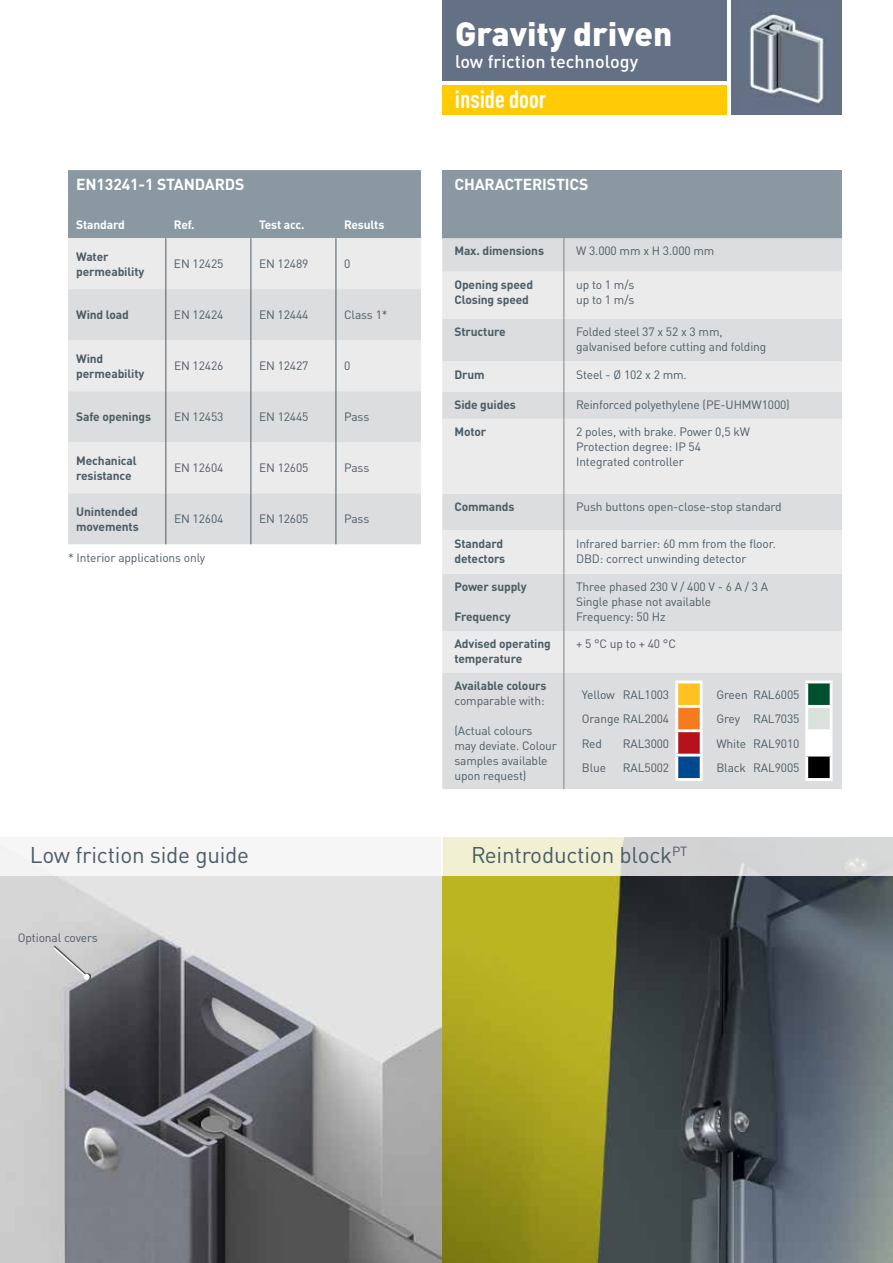
<style>
.page{position:relative;width:893px;height:1263px;background:#fff}
.page>*{position:absolute;margin:0;border:0;box-sizing:border-box;transform-origin:0 0}
.t1{font:900 33.3px "DINOT";color:#fff}
.t2{font:700 condensed 24.75px "DINOT";color:#fff}
.t3{font:22.5px "DINOT";letter-spacing:-.01em;color:#4c5c65}
.t4{font:500 18px "DINOT";color:#fff}
.t5{font:700 15.75px "DINOT";letter-spacing:-.01em;color:#fff}
.t6{font:12px/15px "DINOT";letter-spacing:-.01em;color:#4c5c65}
.t7{font:700 12px/15px "DINOT";letter-spacing:-.01em;color:#4c5c65}
.t8{font:700 12px "DINOT";letter-spacing:-.01em;color:#fff}
</style>
<div class="page">
<div style="left:442px;top:85px;width:285px;height:30px;background:#ffcb05"></div>
<div style="left:731px;top:0;width:111px;height:115px;background:#647185"></div>
<img style="left:749px;top:3px;width:77px;height:103px">
<div style="left:442px;top:0;width:285px;height:81px;background:#647185"></div>
<img style="left:0;top:876px;width:893px;height:387px">
<svg style="left:442px;top:838px;width:451px;height:38px;background:#dfdfd4"></svg>
<div style="left:0;top:838px;width:442px;height:38px;background:#f6f6f6"></div>
<hr style="left:0;top:838px;width:1px;height:38px;background:#fff">
<div style="left:68px;top:170px;width:353px;height:68px;background:#8998a1"></div>
<div style="left:68px;top:238px;width:353px;height:51px;background:#ebebec"></div>
<svg style="left:68px;top:289px;width:353px;height:255px;background:#e2e2e3"></svg>
<hr style="left:165px;top:238px;width:1px;height:51px;background:#4c5c65">
<hr style="left:250px;top:238px;width:1px;height:51px;background:#4c5c65">
<hr style="left:335px;top:238px;width:1px;height:51px;background:#4c5c65">
<hr style="left:165px;top:289px;width:1px;height:51px;background:#4c5c65">
<hr style="left:165px;top:340px;width:1px;height:51px;background:#4c5c65">
<hr style="left:165px;top:391px;width:1px;height:51px;background:#4c5c65">
<hr style="left:165px;top:442px;width:1px;height:51px;background:#4c5c65">
<hr style="left:165px;top:493px;width:1px;height:51px;background:#4c5c65">
<hr style="left:250px;top:289px;width:1px;height:51px;background:#4c5c65">
<hr style="left:250px;top:340px;width:1px;height:51px;background:#4c5c65">
<hr style="left:250px;top:391px;width:1px;height:51px;background:#4c5c65">
<hr style="left:250px;top:442px;width:1px;height:51px;background:#4c5c65">
<hr style="left:250px;top:493px;width:1px;height:51px;background:#4c5c65">
<hr style="left:335px;top:289px;width:1px;height:51px;background:#4c5c65">
<hr style="left:335px;top:340px;width:1px;height:51px;background:#4c5c65">
<hr style="left:335px;top:391px;width:1px;height:51px;background:#4c5c65">
<hr style="left:335px;top:442px;width:1px;height:51px;background:#4c5c65">
<hr style="left:335px;top:493px;width:1px;height:51px;background:#4c5c65">
<div style="left:442px;top:170px;width:400px;height:68px;background:#8998a1"></div>
<div style="left:442px;top:238px;width:400px;height:551px;background:#dcddde"></div>
<svg style="left:442px;top:272px;width:400px;height:400px;background:#e5e5e6"></svg>
<hr style="left:563px;top:238px;width:1px;height:34px;background:#808285">
<hr style="left:563px;top:272px;width:1px;height:47px;background:#808285">
<hr style="left:563px;top:319px;width:1px;height:42px;background:#808285">
<hr style="left:563px;top:361px;width:1px;height:31px;background:#808285">
<svg style="left:563px;top:392px;width:1px;height:27px"></svg>
<hr style="left:563px;top:419px;width:1px;height:75px;background:#808285">
<hr style="left:563px;top:494px;width:1px;height:36px;background:#808285">
<hr style="left:563px;top:530px;width:1px;height:44px;background:#808285">
<hr style="left:563px;top:574px;width:1px;height:57px;background:#808285">
<hr style="left:563px;top:631px;width:1px;height:41px;background:#808285">
<hr style="left:563px;top:672px;width:1px;height:117px;background:#808285">
<div style="left:677px;top:682px;width:24px;height:24px;background:#ffc222"></div>
<svg style="left:808px;top:683px;width:22px;height:22px"></svg>
<div style="left:677px;top:706px;width:24px;height:25px;background:#f47b20"></div>
<div style="left:807px;top:706px;width:24px;height:25px;background:#d9e2db"></div>
<svg style="left:678px;top:732px;width:22px;height:22px"></svg>
<div style="left:807px;top:731px;width:24px;height:24px;background:#fff"></div>
<div style="left:677px;top:755px;width:24px;height:24px;background:#004990"></div>
<div style="left:807px;top:755px;width:24px;height:24px;background:#000"></div>
<hr style="left:675px;top:683px;width:3px;height:22px;background:#fff">
<hr style="left:675px;top:680px;width:28px;height:3px;background:#fff">
<hr style="left:700px;top:683px;width:3px;height:22px;background:#fff">
<hr style="left:805px;top:683px;width:3px;height:22px;background:#fff">
<hr style="left:805px;top:680px;width:27px;height:3px;background:#fff">
<hr style="left:830px;top:683px;width:2px;height:22px;background:#fff">
<hr style="left:675px;top:708px;width:3px;height:21px;background:#fff">
<hr style="left:675px;top:705px;width:28px;height:3px;background:#fff">
<hr style="left:700px;top:708px;width:3px;height:21px;background:#fff">
<hr style="left:805px;top:708px;width:3px;height:21px;background:#fff">
<hr style="left:805px;top:705px;width:27px;height:3px;background:#fff">
<hr style="left:830px;top:708px;width:2px;height:21px;background:#fff">
<hr style="left:675px;top:732px;width:3px;height:22px;background:#fff">
<hr style="left:675px;top:729px;width:28px;height:3px;background:#fff">
<hr style="left:700px;top:732px;width:3px;height:22px;background:#fff">
<hr style="left:805px;top:732px;width:3px;height:22px;background:#fff">
<hr style="left:805px;top:729px;width:27px;height:3px;background:#fff">
<hr style="left:830px;top:732px;width:2px;height:22px;background:#fff">
<hr style="left:675px;top:756px;width:3px;height:22px;background:#fff">
<hr style="left:675px;top:754px;width:28px;height:2px;background:#fff">
<hr style="left:675px;top:778px;width:28px;height:3px;background:#fff">
<hr style="left:700px;top:756px;width:3px;height:22px;background:#fff">
<hr style="left:805px;top:756px;width:3px;height:22px;background:#fff">
<hr style="left:805px;top:754px;width:27px;height:2px;background:#fff">
<hr style="left:830px;top:756px;width:2px;height:22px;background:#fff">
<hr style="left:805px;top:778px;width:27px;height:3px;background:#fff">
<div style="left:53px;top:945px;width:38px;height:35px;background:#000;opacity:.75"></div>
<svg style="left:52px;top:946px;width:38px;height:34px"></svg>
<h3 class="t5" style="left:76px;top:174px;width:170px">EN13241-1 STANDARDS</h3>
<p class="t8" style="left:76px;top:217px;width:50px">Standard</p>
<p class="t8" style="left:174px;top:217px;width:22px">Ref.</p>
<p class="t8" style="left:259px;top:217px;width:47px">Test acc.</p>
<p class="t8" style="left:344px;top:217px;width:42px">Results</p>
<p class="t7" style="left:76px;top:249px;width:70px">Water permeability</p>
<p class="t6" style="left:174px;top:256px;width:51px">EN 12425</p>
<p class="t6" style="left:259px;top:256px;width:51px">EN 12489</p>
<p class="t6" style="left:344px;top:256px;width:8px">0</p>
<p class="t7" style="left:76px;top:307px;width:54px">Wind load</p>
<p class="t6" style="left:174px;top:307px;width:51px">EN 12424</p>
<p class="t6" style="left:259px;top:307px;width:51px">EN 12444</p>
<p class="t6" style="left:344px;top:307px;width:45px">Class 1*</p>
<p class="t7" style="left:76px;top:351px;width:70px">Wind permeability</p>
<p class="t6" style="left:174px;top:358px;width:51px">EN 12426</p>
<p class="t6" style="left:259px;top:358px;width:51px">EN 12427</p>
<p class="t6" style="left:344px;top:358px;width:8px">0</p>
<p class="t7" style="left:76px;top:409px;width:76px">Safe openings</p>
<p class="t6" style="left:174px;top:409px;width:51px">EN 12453</p>
<p class="t6" style="left:259px;top:409px;width:51px">EN 12445</p>
<p class="t6" style="left:344px;top:409px;width:27px">Pass</p>
<p class="t7" style="left:76px;top:453px;width:62px">Mechanical resistance</p>
<p class="t6" style="left:174px;top:460px;width:51px">EN 12604</p>
<p class="t6" style="left:259px;top:460px;width:51px">EN 12605</p>
<p class="t6" style="left:344px;top:460px;width:27px">Pass</p>
<p class="t7" style="left:76px;top:504px;width:64px">Unintended movements</p>
<p class="t6" style="left:174px;top:511px;width:51px">EN 12604</p>
<p class="t6" style="left:259px;top:511px;width:51px">EN 12605</p>
<p class="t6" style="left:344px;top:511px;width:27px">Pass</p>
<p class="t6" style="left:68px;top:550px;width:139px">* Interior applications only</p>
<h3 class="t3" style="left:30px;top:841px;width:221px">Low friction side guide</h3>
<p class="t6" style="left:18px;top:930px;width:82px">Optional covers</p>
<h1 class="t1" style="left:455px;top:11px;width:219px">Gravity driven</h1>
<h3 class="t4" style="left:455px;top:50px;width:185px">low friction technology</h3>
<h2 class="t2" style="left:455px;top:84px;width:93px">inside door</h2>
<h3 class="t5" style="left:454px;top:174px;width:136px">CHARACTERISTICS</h3>
<p class="t7" style="left:454px;top:243px;width:91px">Max. dimensions</p>
<p class="t6" style="left:576px;top:243px;width:140px">W 3.000 mm x H 3.000 mm</p>
<p class="t7" style="left:454px;top:277px;width:80px">Opening speed<br>Closing speed</p>
<p class="t6" style="left:576px;top:277px;width:60px">up to 1 m/s up to 1 m/s</p>
<p class="t7" style="left:454px;top:324px;width:53px">Structure</p>
<p class="t6" style="left:576px;top:324px;width:192px">Folded steel 37 x 52 x 3 mm, galvanised before cutting and folding</p>
<p class="t7" style="left:454px;top:367px;width:32px">Drum</p>
<p class="t6" style="left:576px;top:367px;width:112px">Steel - Ø 102 x 2 mm.</p>
<p class="t7" style="left:454px;top:397px;width:63px">Side guides</p>
<p class="t6" style="left:576px;top:397px;width:215px">Reinforced polyethylene (PE-UHMW1000)</p>
<p class="t7" style="left:454px;top:424px;width:33px">Motor</p>
<p class="t6" style="left:576px;top:424px;width:175px">2 poles, with brake. Power 0,5 kW<br>Protection degree: IP 54<br>Integrated controller</p>
<p class="t7" style="left:454px;top:499px;width:62px">Commands</p>
<p class="t6" style="left:576px;top:499px;width:207px">Push buttons open-close-stop standard</p>
<p class="t7" style="left:454px;top:536px;width:52px">Standard detectors</p>
<p class="t6" style="left:576px;top:536px;width:201px">Infrared barrier: 60 mm from the floor.<br>DBD: correct unwinding detector</p>
<p class="t7" style="left:454px;top:579px;width:74px">Power supply</p>
<p class="t7" style="left:454px;top:609px;width:58px">Frequency</p>
<p class="t6" style="left:576px;top:579px;width:194px">Three phased 230 V / 400 V - 6 A / 3 A<br>Single phase not available<br>Frequency: 50 Hz</p>
<p class="t7" style="left:454px;top:636px;width:98px">Advised operating temperature</p>
<p class="t6" style="left:576px;top:636px;width:101px">+ 5 °C up to + 40 °C</p>
<p class="t7" style="left:454px;top:677px;width:93px">Available colours</p>
<p class="t6" style="left:454px;top:693px;width:92px">comparable with:</p>
<p class="t6" style="left:454px;top:723px;width:104px">(Actual colours may deviate. Colour samples available upon request)</p>
<p class="t6" style="left:582px;top:687px;width:89px">Yellow RAL1003</p>
<p class="t6" style="left:716px;top:687px;width:85px">Green RAL6005</p>
<p class="t6" style="left:582px;top:711px;width:89px">Orange RAL2004</p>
<p class="t6" style="left:716px;top:711px;width:85px">Grey RAL7035</p>
<p class="t6" style="left:582px;top:735px;width:22px">Red</p>
<p class="t6" style="left:623px;top:735px;width:48px">RAL3000</p>
<p class="t6" style="left:716px;top:735px;width:85px">White RAL9010</p>
<p class="t6" style="left:582px;top:760px;width:26px">Blue</p>
<p class="t6" style="left:623px;top:760px;width:48px">RAL5002</p>
<p class="t6" style="left:716px;top:760px;width:85px">Black RAL9005</p>
<h3 class="t3" style="left:471px;top:841px;width:218px">Reintroduction block<sup>PT</sup></h3>
</div>
